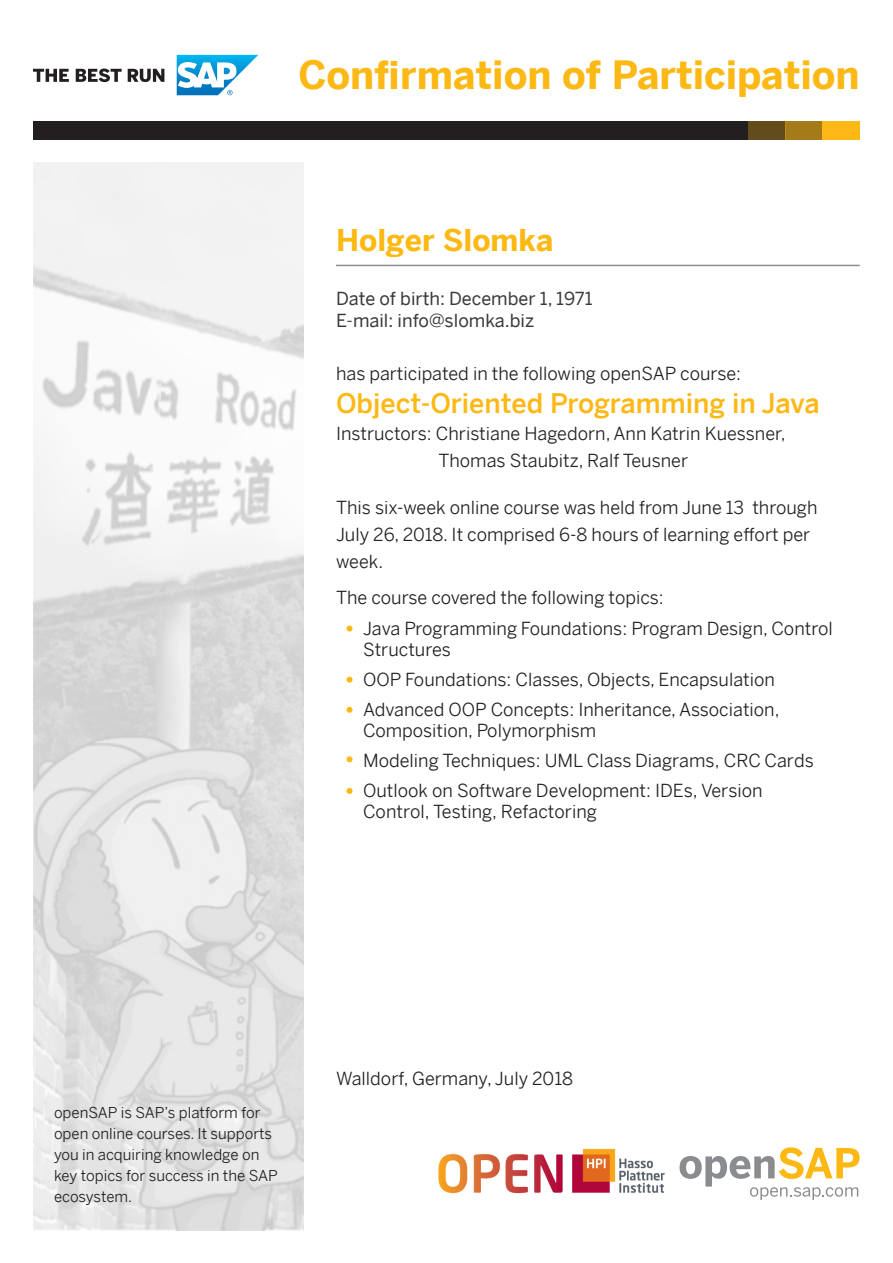
<style>
.page{position:relative;width:893px;height:1263px;background:#fff}
.page>*{position:absolute;margin:0;border:0;box-sizing:border-box;transform-origin:0 0}
.t1{font:700 39px "Benton Sans";color:#fcb814}
.t2{font:700 30px "Benton Sans";color:#fdb913}
.t3{font:500 27px "Benton Sans";color:#fcb814}
.t4{font:18px/30px "Benton Sans";color:#231f20}
.t5{font:18px/22.5px "Benton Sans";color:#3b3939}
.t6{font:15px/21px "Benton Sans";color:#231f20}
</style>
<div class="page">
<img style="left:33px;top:163px;width:270px;height:1068px">
<hr style="left:336px;top:265px;width:524px;height:1px;background:#8a8c8f">
<svg style="left:346px;top:625px;width:6px;height:6px"></svg>
<svg style="left:346px;top:756px;width:6px;height:6px"></svg>
<svg style="left:346px;top:677px;width:6px;height:6px"></svg>
<svg style="left:346px;top:788px;width:6px;height:6px"></svg>
<svg style="left:346px;top:707px;width:6px;height:6px"></svg>
<div style="left:33px;top:121px;width:827px;height:18px;background:#231f20"></div>
<div style="left:823px;top:121px;width:37px;height:18px;background:#fcb814"></div>
<div style="left:785px;top:121px;width:38px;height:18px;background:#a57a18"></div>
<div style="left:748px;top:121px;width:37px;height:18px;background:#634c1c"></div>
<svg style="left:33px;top:69px;width:131px;height:13px"></svg>
<svg style="left:177px;top:55px;width:81px;height:40px"></svg>
<svg style="left:679px;top:1147px;width:181px;height:53px"></svg>
<img style="left:438px;top:1148px;width:227px;height:46px">
<p class="t1" style="left:298px;top:41px;width:563px">Confirmation of Participation</p>
<h2 class="t2" style="left:336px;top:227px;width:219px">Holger Slomka</h2>
<p class="t5" style="left:336px;top:289px;width:258px">Date of birth: December 1, 1971<br>E-mail: info@slomka.biz</p>
<p class="t4" style="left:336px;top:356px;width:406px">has participated in the following openSAP course:</p>
<p class="t3" style="left:336px;top:379px;width:485px">Object-Oriented Programming in Java</p>
<p class="t4" style="left:336px;top:417px;width:451px;line-height:27px;text-align:center">Instructors: Christiane Hagedorn, Ann Katrin Kuessner,<br>Thomas Staubitz, Ralf Teusner</p>
<p class="t4" style="left:336px;top:490px;width:483px">This six-week online course was held from June 13 through</p>
<p class="t4" style="left:336px;top:518px;width:476px;line-height:27px">July 26, 2018. It comprised 6-8 hours of learning effort per week.</p>
<p class="t4" style="left:336px;top:580px;width:329px">The course covered the following topics:</p>
<p class="t4" style="left:363px;top:616px;width:471px;line-height:21px">Java Programming Foundations: Program Design, Control<br>Structures</p>
<p class="t4" style="left:363px;top:662px;width:418px">OOP Foundations: Classes, Objects, Encapsulation<br>Advanced OOP Concepts: Inheritance, Association,</p>
<p class="t4" style="left:363px;top:713px;width:452px">Composition, Polymorphism<br>Modeling Techniques: UML Class Diagrams, CRC Cards<br>Outlook on Software Development: IDEs, Version</p>
<p class="t4" style="left:363px;top:794px;width:235px">Control, Testing, Refactoring</p>
<p class="t6" style="left:54px;top:1100px;width:225px">openSAP is SAP’s platform for open online courses. It supports you in acquiring knowledge on key topics for success in the SAP ecosystem.</p>
<p class="t4" style="left:336px;top:1061px;width:239px">Walldorf, Germany, July 2018</p>
</div>
